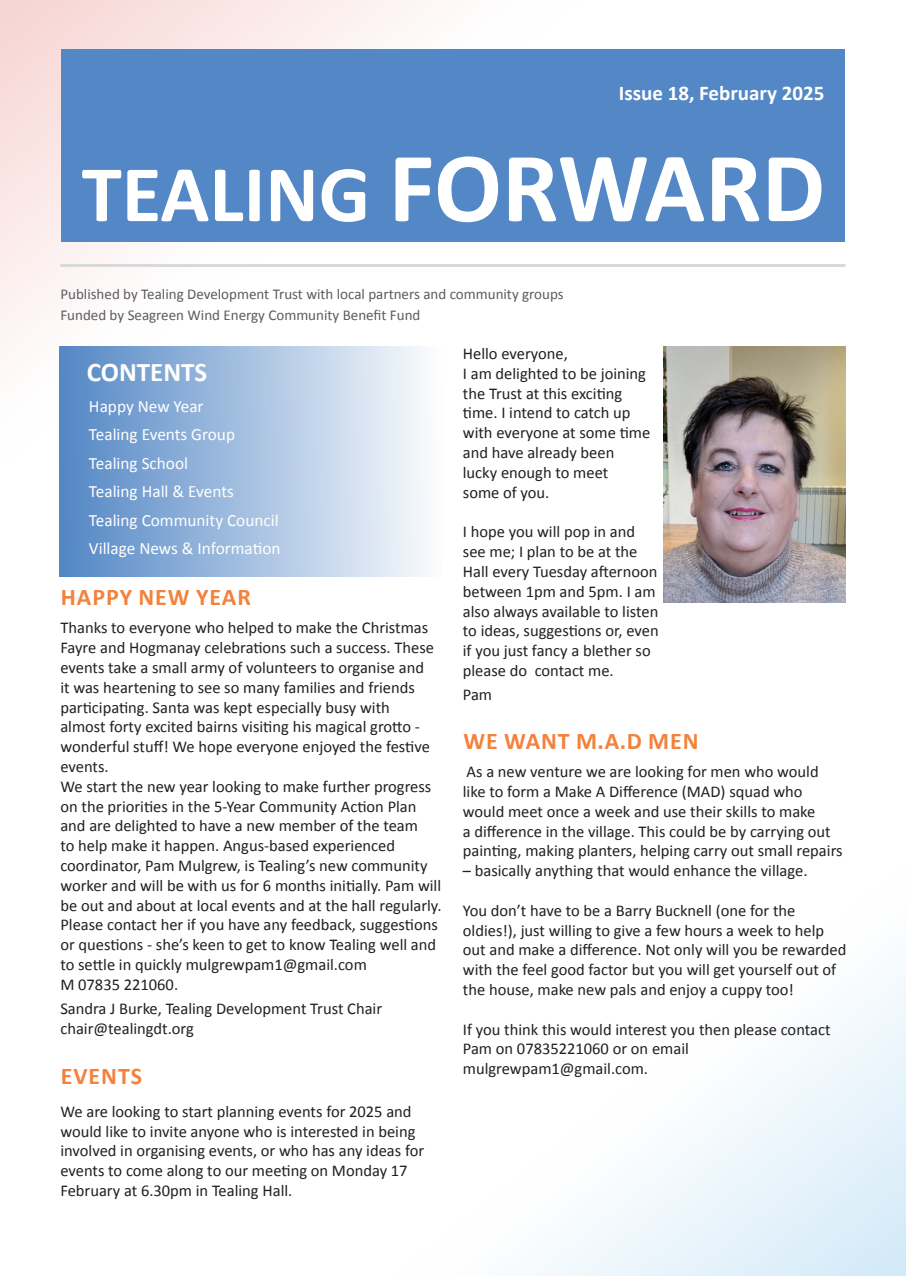
<style>
.page{position:relative;width:906px;height:1276px;background:#fff}
.page>*{position:absolute;margin:0;border:0;box-sizing:border-box;transform-origin:0 0}
.t1{font:700 81px "Calibri";color:#fff}
.t2{font:700 27px "Calibri";color:#fff}
.t3{font:700 24px "Calibri";letter-spacing:.04em;color:#f4813c}
.t4{font:700 21px "Calibri";color:#fff}
.t5{font:17.25px/28.5px "Calibri";color:#fff}
.t6{font:16.5px/19.8px "Calibri";color:#231f20}
.t7{font:15px/21.6px "Calibri";color:#5c5c5f}
.s1{font-size:100.5px}
</style>
<div class="page">
<svg style="left:0;top:0;width:417px;height:342px"></svg>
<svg style="left:536px;top:973px;width:370px;height:303px"></svg>
<div style="left:59px;top:346px;width:383px;height:230px;background:linear-gradient(to right,#5387c5,#fcfdfe)"></div>
<div style="left:61px;top:49px;width:784px;height:193px;background:#5387c5"></div>
<hr style="left:60px;top:264px;width:785px;height:3px;background:#d8d9db">
<img style="left:663px;top:347px;width:182px;height:255px">
<p class="t4" style="left:619px;top:79px;width:207px">Issue 18, February 2025</p>
<h1 class="t1" style="left:82px;top:137px;width:745px">TEALING <span class="s1">FORWARD</span></h1>
<p class="t7" style="left:60px;top:282px;width:505px">Published by Tealing Development Trust with local partners and community groups<br>Funded by Seagreen Wind Energy Community Benefit Fund</p>
<h2 class="t2" style="left:87px;top:353px;width:122px">CONTENTS</h2>
<p class="t5" style="left:89px;top:391px;width:193px">Happy New Year<br>Tealing Events Group<br>Tealing School<br>Tealing Hall &amp; Events<br>Tealing Community Council<br>Village News &amp; Information</p>
<h3 class="t3" style="left:61px;top:580px;width:191px">HAPPY NEW YEAR</h3>
<p class="t6" style="left:60px;top:617px;width:382px">Thanks to everyone who helped to make the Christmas Fayre and Hogmanay celebrations such a success. These events take a small army of volunteers to organise and<br>it was heartening to see so many families and friends participating. Santa was kept especially busy with<br>almost forty excited bairns visiting his magical grotto - wonderful stuff! We hope everyone enjoyed the festive events.<br>We start the new year looking to make further progress on the priorities in the 5-Year Community Action Plan and are delighted to have a new member of the team<br>to help make it happen. Angus-based experienced coordinator, Pam Mulgrew, is Tealing’s new community worker and will be with us for 6 months initially. Pam will be out and about at local events and at the hall regularly.<br>Please contact her if you have any feedback, suggestions or questions - she’s keen to get to know Tealing well and to settle in quickly mulgrewpam1@gmail.com<br>M 07835 221060.</p>
<p class="t6" style="left:60px;top:998px;width:323px">Sandra J Burke, Tealing Development Trust Chair chair@tealingdt.org</p>
<h3 class="t3" style="left:61px;top:1059px;width:83px">EVENTS</h3>
<p class="t6" style="left:60px;top:1101px;width:365px">We are looking to start planning events for 2025 and would like to invite anyone who is interested in being involved in organising events, or who has any ideas for events to come along to our meeting on Monday 17<br>February at 6.30pm in Tealing Hall.</p>
<p class="t6" style="left:463px;top:343px;width:189px">Hello everyone,<br>I am delighted to be joining the Trust at this exciting time. I intend to catch up with everyone at some time and have already been lucky enough to meet<br>some of you.</p>
<p class="t6" style="left:463px;top:521px;width:197px">I hope you will pop in and see me; I plan to be at the<br>Hall every Tuesday afternoon between 1pm and 5pm. I am also always available to listen to ideas, suggestions or, even if you just fancy a blether so please do contact me.</p>
<p class="t6" style="left:463px;top:684px;width:31px">Pam</p>
<h3 class="t3" style="left:463px;top:724px;width:237px">WE WANT M.A.D MEN</h3>
<p class="t6" style="left:463px;top:761px;width:381px">As a new venture we are looking for men who would<br>like to form a Make A Difference (MAD) squad who would meet once a week and use their skills to make<br>a difference in the village. This could be by carrying out painting, making planters, helping carry out small repairs</p>
<p class="t6" style="left:463px;top:860px;width:346px">– basically anything that would enhance the village.</p>
<p class="t6" style="left:463px;top:900px;width:385px">You don’t have to be a Barry Bucknell (one for the oldies!), just willing to give a few hours a week to help out and make a difference. Not only will you be rewarded with the feel good factor but you will get yourself out of the house, make new pals and enjoy a cuppy too!</p>
<p class="t6" style="left:463px;top:1018px;width:369px">If you think this would interest you then please contact<br>Pam on 07835221060 or on email mulgrewpam1@gmail.com.</p>
</div>
